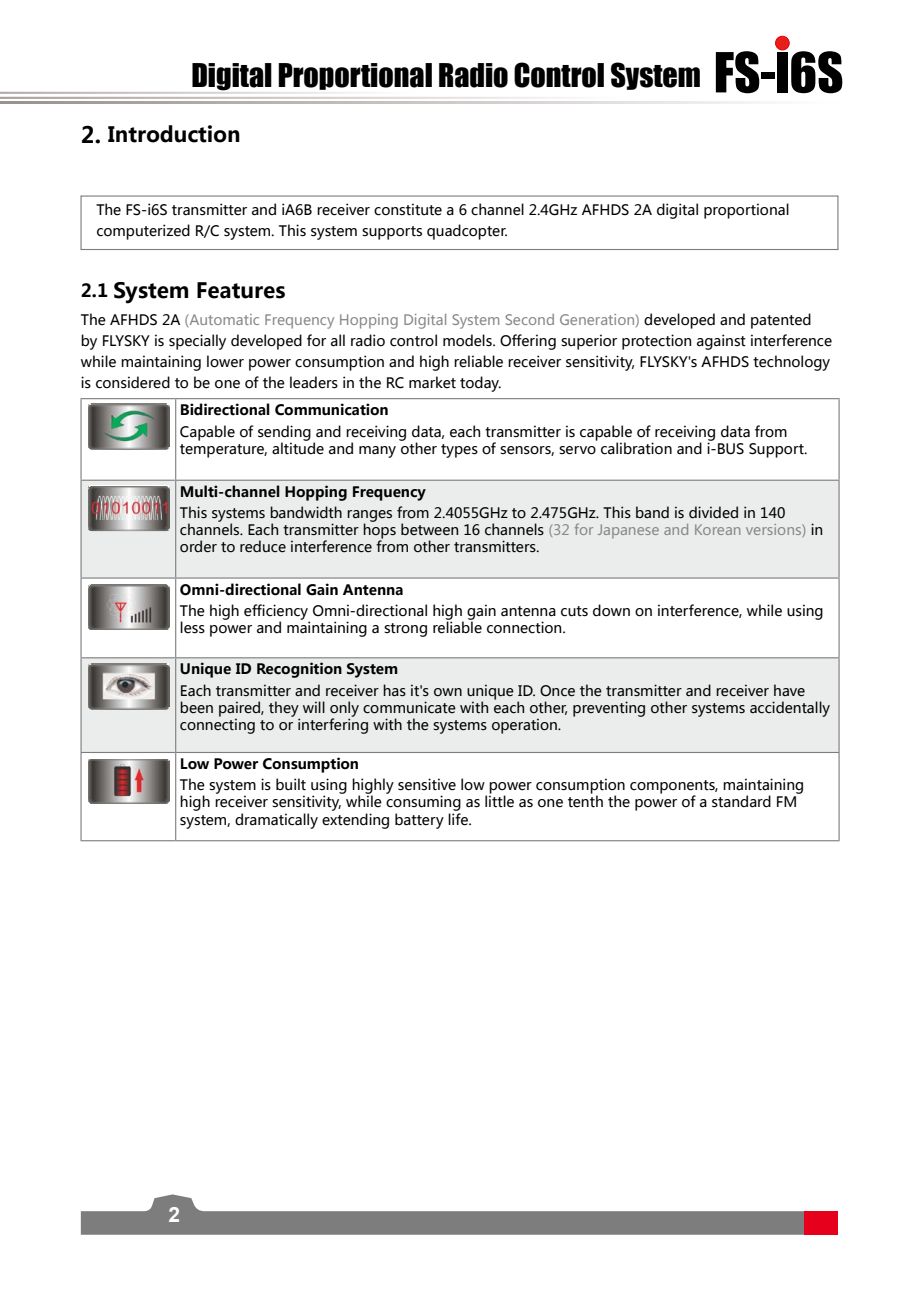
<style>
.page{position:relative;width:919px;height:1289px;background:#fff}
.page>*{position:absolute;margin:0;border:0;box-sizing:border-box;transform-origin:0 0}
.t1{font:51px "Impact";color:#000}
.t2{font:30px "Impact";color:#000}
._01-Title_1{font:700 21px "Microsoft Ya Hei";color:#000}
.t3{font:700 21px "Arial";color:#fff}
._08-Table_text{font:14.25px/17.1px "Microsoft Ya Hei";color:#000}
._04-Body_text{font:14.25px/21px "Microsoft Ya Hei";color:#000}
._08-Table_text-2{font:700 14.25px "Microsoft Ya Hei";color:#000}
.s1{font-size:22.5px}
.s2{font-size:18px}
.s3{color:#898989}
</style>
<div class="page">
<svg style="left:245px;top:96px;width:361px;height:3px"></svg>
<div style="left:775px;top:36px;width:14px;height:14px;background:#e71f18;border-radius:50%"></div>
<div style="left:775px;top:36px;width:14px;height:14px;border:1px solid #e60012;border-radius:50%"></div>
<svg style="left:81px;top:1194px;width:723px;height:40px"></svg>
<div style="left:804px;top:1211px;width:34px;height:23px;background:#e6001b"></div>
<div style="left:80px;top:195px;width:758px;height:55px;border:1px solid #7d7d7d"></div>
<svg style="left:82px;top:481px;width:756px;height:271px;fill:#ebecec"></svg>
<hr style="left:176px;top:398px;width:663px;height:1px;background:#7d7d7d">
<hr style="left:838px;top:399px;width:1px;height:80px;background:#7d7d7d">
<hr style="left:838px;top:753px;width:1px;height:87px;background:#7d7d7d">
<hr style="left:176px;top:840px;width:663px;height:1px;background:#7d7d7d">
<hr style="left:838px;top:658px;width:1px;height:94px;background:#7d7d7d">
<hr style="left:80px;top:752px;width:96px;height:1px;background:#7d7d7d">
<hr style="left:176px;top:752px;width:663px;height:1px;background:#7d7d7d">
<hr style="left:838px;top:578px;width:1px;height:79px;background:#7d7d7d">
<hr style="left:80px;top:657px;width:96px;height:1px;background:#7d7d7d">
<hr style="left:176px;top:657px;width:663px;height:1px;background:#7d7d7d">
<hr style="left:80px;top:479px;width:96px;height:2px;background:#7d7d7d">
<hr style="left:176px;top:479px;width:663px;height:2px;background:#7d7d7d">
<hr style="left:838px;top:481px;width:1px;height:96px;background:#7d7d7d">
<hr style="left:80px;top:577px;width:96px;height:1px;background:#7d7d7d">
<hr style="left:176px;top:577px;width:663px;height:1px;background:#7d7d7d">
<hr style="left:80px;top:398px;width:96px;height:1px;background:#7d7d7d">
<hr style="left:80px;top:399px;width:2px;height:80px;background:#7d7d7d">
<hr style="left:175px;top:399px;width:1px;height:80px;background:#7d7d7d">
<hr style="left:80px;top:481px;width:2px;height:96px;background:#7d7d7d">
<hr style="left:175px;top:481px;width:1px;height:96px;background:#7d7d7d">
<hr style="left:80px;top:578px;width:2px;height:79px;background:#7d7d7d">
<hr style="left:175px;top:578px;width:1px;height:79px;background:#7d7d7d">
<hr style="left:80px;top:658px;width:2px;height:94px;background:#7d7d7d">
<hr style="left:175px;top:658px;width:1px;height:94px;background:#7d7d7d">
<hr style="left:80px;top:753px;width:2px;height:87px;background:#7d7d7d">
<hr style="left:175px;top:753px;width:1px;height:87px;background:#7d7d7d">
<hr style="left:80px;top:840px;width:96px;height:1px;background:#7d7d7d">
<img style="left:88px;top:404px;width:81px;height:46px">
<img style="left:90px;top:404px;width:78px;height:1px">
<img style="left:88px;top:485px;width:81px;height:46px">
<img style="left:90px;top:485px;width:77px;height:1px">
<img style="left:88px;top:584px;width:81px;height:46px">
<img style="left:90px;top:584px;width:78px;height:1px">
<img style="left:88px;top:664px;width:81px;height:45px">
<img style="left:90px;top:663px;width:78px;height:1px">
<img style="left:88px;top:758px;width:81px;height:46px">
<img style="left:90px;top:758px;width:77px;height:1px">
<h2 class="t2" style="left:191px;top:52px;width:511px">Digital Proportional Radio Control System</h2>
<p class="_01-Title_1" style="left:81px;top:120px;width:161px"><span class="s1">2.</span> Introduction</p>
<h1 class="t1" style="left:713px;top:33px;width:131px">FS-l6S</h1>
<p class="_04-Body_text" style="left:96px;top:199px;width:694px">The FS-i6S transmitter and iA6B receiver constitute a 6 channel 2.4GHz AFHDS 2A digital proportional computerized R/C system. This system supports quadcopter.</p>
<p class="_01-Title_1" style="left:81px;top:275px;width:206px"><span class="s2">2.1</span> System Features</p>
<p class="_04-Body_text" style="left:81px;top:309px;width:752px">The AFHDS 2A <span class="s3">(Automatic Frequency Hopping Digital System Second Generation)</span> developed and patented<br>by FLYSKY is specially developed for all radio control models. Offering superior protection against interference while maintaining lower power consumption and high reliable receiver sensitivity, FLYSKY's AFHDS technology is considered to be one of the leaders in the RC market today.</p>
<p class="_08-Table_text-2" style="left:180px;top:400px;width:210px">Bidirectional Communication</p>
<p class="_08-Table_text" style="left:180px;top:422px;width:629px">Capable of sending and receiving data, each transmitter is capable of receiving data from temperature, altitude and many other types of sensors, servo calibration and i-BUS Support.</p>
<p class="_08-Table_text-2" style="left:180px;top:481px;width:247px">Multi-channel Hopping Frequency</p>
<p class="_08-Table_text" style="left:180px;top:504px;width:644px">This systems bandwidth ranges from 2.4055GHz to 2.475GHz. This band is divided in 140 channels. Each transmitter hops between 16 channels <span class="s3">(32 for Japanese and Korean versions)</span> in order to reduce interference from other transmitters.</p>
<p class="_08-Table_text-2" style="left:180px;top:579px;width:225px">Omni-directional Gain Antenna</p>
<p class="_08-Table_text" style="left:180px;top:601px;width:645px">The high efficiency Omni-directional high gain antenna cuts down on interference, while using less power and maintaining a strong reliable connection.</p>
<p class="_08-Table_text-2" style="left:180px;top:659px;width:220px">Unique ID Recognition System</p>
<p class="_08-Table_text" style="left:180px;top:681px;width:651px">Each transmitter and receiver has it's own unique ID. Once the transmitter and receiver have been paired, they will only communicate with each other, preventing other systems accidentally connecting to or interfering with the systems operation.</p>
<p class="_08-Table_text-2" style="left:180px;top:754px;width:181px">Low Power Consumption</p>
<p class="_08-Table_text" style="left:180px;top:776px;width:625px">The system is built using highly sensitive low power consumption components, maintaining high receiver sensitivity, while consuming as little as one tenth the power of a standard FM system, dramatically extending battery life.</p>
<p class="t3" style="left:168px;top:1199px;width:13px">2</p>
</div>
